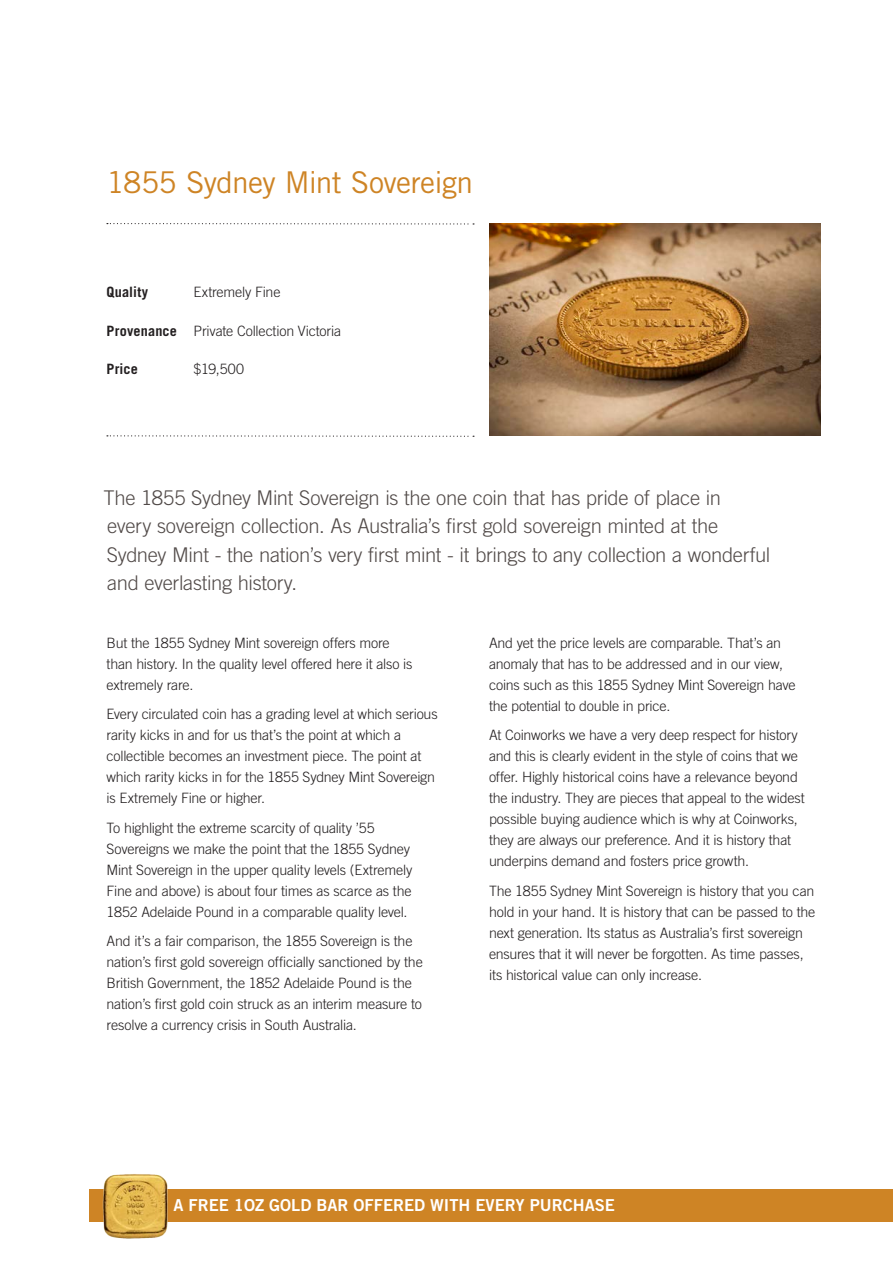
<style>
.page{position:relative;width:893px;height:1263px;background:#fff}
.page>*{position:absolute;margin:0;border:0;box-sizing:border-box;transform-origin:0 0}
.t1{font:30px "Trade Gothic";letter-spacing:-.025em;color:#ce8425}
.t2{font:300 20.25px/28.5px "Trade Gothic";letter-spacing:-.015em;color:#514a48}
.t3{font:16.5px "Trade Gothic Bold Two";color:#fff}
.t4{font:300 14.25px/21px "Trade Gothic";letter-spacing:-.015em;color:#231f20}
.t5{font:700 14.25px "Trade Gothic";letter-spacing:.015em;color:#231f20}
.s1{font-weight:700}
</style>
<div class="page">
<svg style="left:107px;top:223px;width:367px;height:2px"></svg>
<svg style="left:107px;top:435px;width:367px;height:2px"></svg>
<img style="left:489px;top:223px;width:332px;height:212px">
<div style="left:89px;top:1189px;width:804px;height:32px;background:#ce8425"></div>
<img style="left:99px;top:1174px;width:70px;height:65px">
<p class="t1" style="left:107px;top:165px;width:368px">1855 Sydney Mint Sovereign</p>
<p class="t5" style="left:107px;top:283px;width:43px">Quality</p>
<p class="t4" style="left:194px;top:281px;width:88px">Extremely Fine</p>
<p class="t4" style="left:107px;top:320px;width:236px"><span class="s1">Provenance</span> Private Collection Victoria</p>
<p class="t5" style="left:107px;top:360px;width:33px">Price</p>
<p class="t4" style="left:194px;top:358px;width:52px">$19,500</p>
<p class="t2" style="left:104px;top:483px;width:668px">The 1855 Sydney Mint Sovereign is the one coin that has pride of place in every sovereign collection. As Australia’s first gold sovereign minted at the Sydney Mint - the nation’s very first mint - it brings to any collection a wonderful and everlasting history.</p>
<p class="t4" style="left:107px;top:632px;width:307px">But the 1855 Sydney Mint sovereign offers more than history. In the quality level offered here it also is extremely rare.</p>
<p class="t4" style="left:107px;top:703px;width:333px">Every circulated coin has a grading level at which serious rarity kicks in and for us that’s the point at which a collectible becomes an investment piece. The point at which rarity kicks in for the 1855 Sydney Mint Sovereign is Extremely Fine or higher.</p>
<p class="t4" style="left:107px;top:817px;width:307px">To highlight the extreme scarcity of quality ’55<br>Sovereigns we make the point that the 1855 Sydney Mint Sovereign in the upper quality levels (Extremely Fine and above) is about four times as scarce as the 1852 Adelaide Pound in a comparable quality level.</p>
<p class="t4" style="left:107px;top:930px;width:318px">And it’s a fair comparison, the 1855 Sovereign is the nation’s first gold sovereign officially sanctioned by the British Government, the 1852 Adelaide Pound is the nation’s first gold coin struck as an interim measure to resolve a currency crisis in South Australia.</p>
<p class="t4" style="left:489px;top:632px;width:308px">And yet the price levels are comparable. That’s an anomaly that has to be addressed and in our view, coins such as this 1855 Sydney Mint Sovereign have the potential to double in price.</p>
<p class="t4" style="left:489px;top:724px;width:317px">At Coinworks we have a very deep respect for history and this is clearly evident in the style of coins that we offer. Highly historical coins have a relevance beyond the industry. They are pieces that appeal to the widest possible buying audience which is why at Coinworks, they are always our preference. And it is history that underpins demand and fosters price growth.</p>
<p class="t4" style="left:489px;top:880px;width:328px">The 1855 Sydney Mint Sovereign is history that you can hold in your hand. It is history that can be passed to the next generation. Its status as Australia’s first sovereign ensures that it will never be forgotten. As time passes, its historical value can only increase.</p>
<p class="t3" style="left:173px;top:1195px;width:443px">A FREE 1OZ GOLD BAR OFFERED WITH EVERY PURCHASE</p>
</div>
